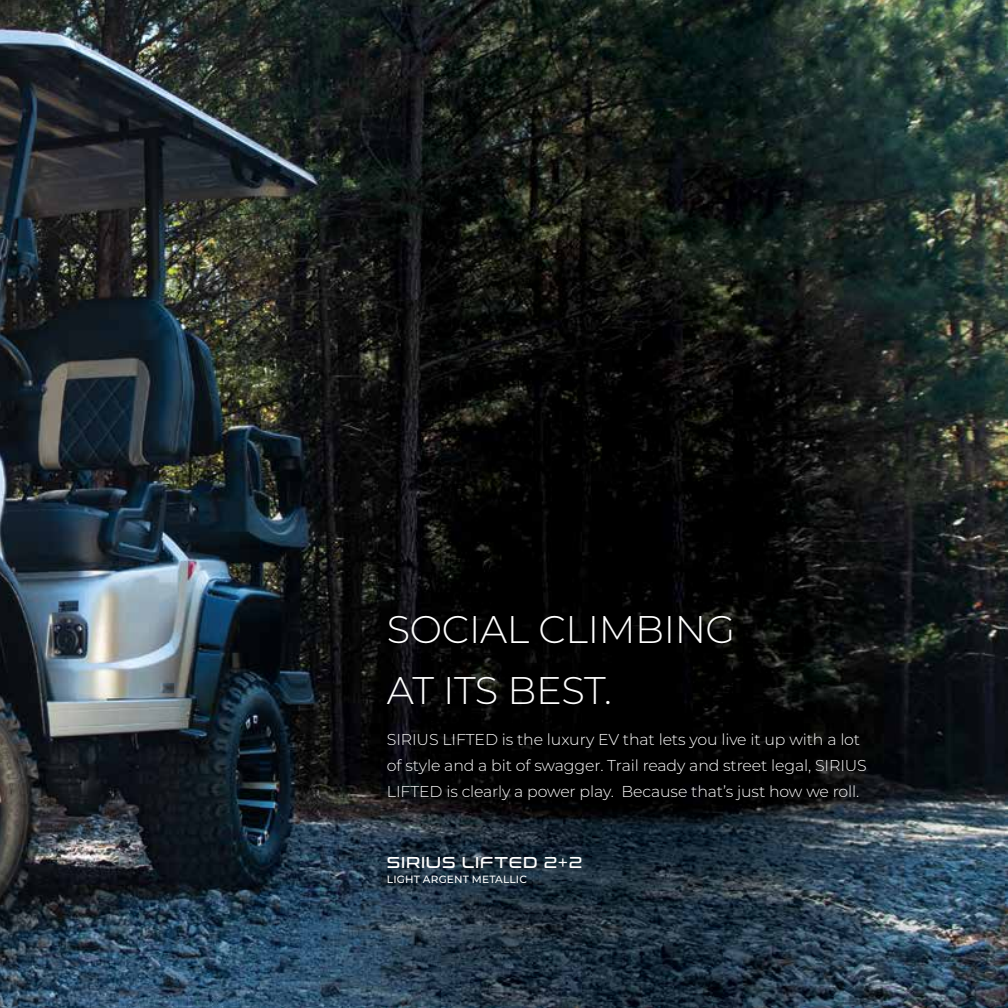
<style>
.page{position:relative;width:1008px;height:1008px;background:#fff}
.page>*{position:absolute;margin:0;border:0;box-sizing:border-box;transform-origin:0 0}
.t1{font:300 38.5px/61.1px "Montserrat";letter-spacing:-.01em;color:#fff}
.t2{font:300 15.75px/26.2px "Montserrat";letter-spacing:-.01em;color:#fff}
.t3{font:15.75px "Conthrax";letter-spacing:.05em;color:#fff}
.t4{font:500 10.5px "Montserrat";letter-spacing:.02em;color:#fff}
</style>
<div class="page">
<img style="left:0;top:0;width:1008px;height:1008px">
<h1 class="t1" style="left:387px;top:597px;width:350px">SOCIAL CLIMBING<br>AT ITS BEST.</h1>
<p class="t2" style="left:387px;top:726px;width:481px">SIRIUS LIFTED is the luxury EV that lets you live it up with a lot of style and a bit of swagger. Trail ready and street legal, SIRIUS<br>LIFTED is clearly a power play. Because that’s just how we roll.</p>
<p class="t3" style="left:387px;top:850px;width:197px">SIRIUS LIFTED 2+2</p>
<p class="t4" style="left:387px;top:872px;width:142px">LIGHT ARGENT METALLIC</p>
</div>
